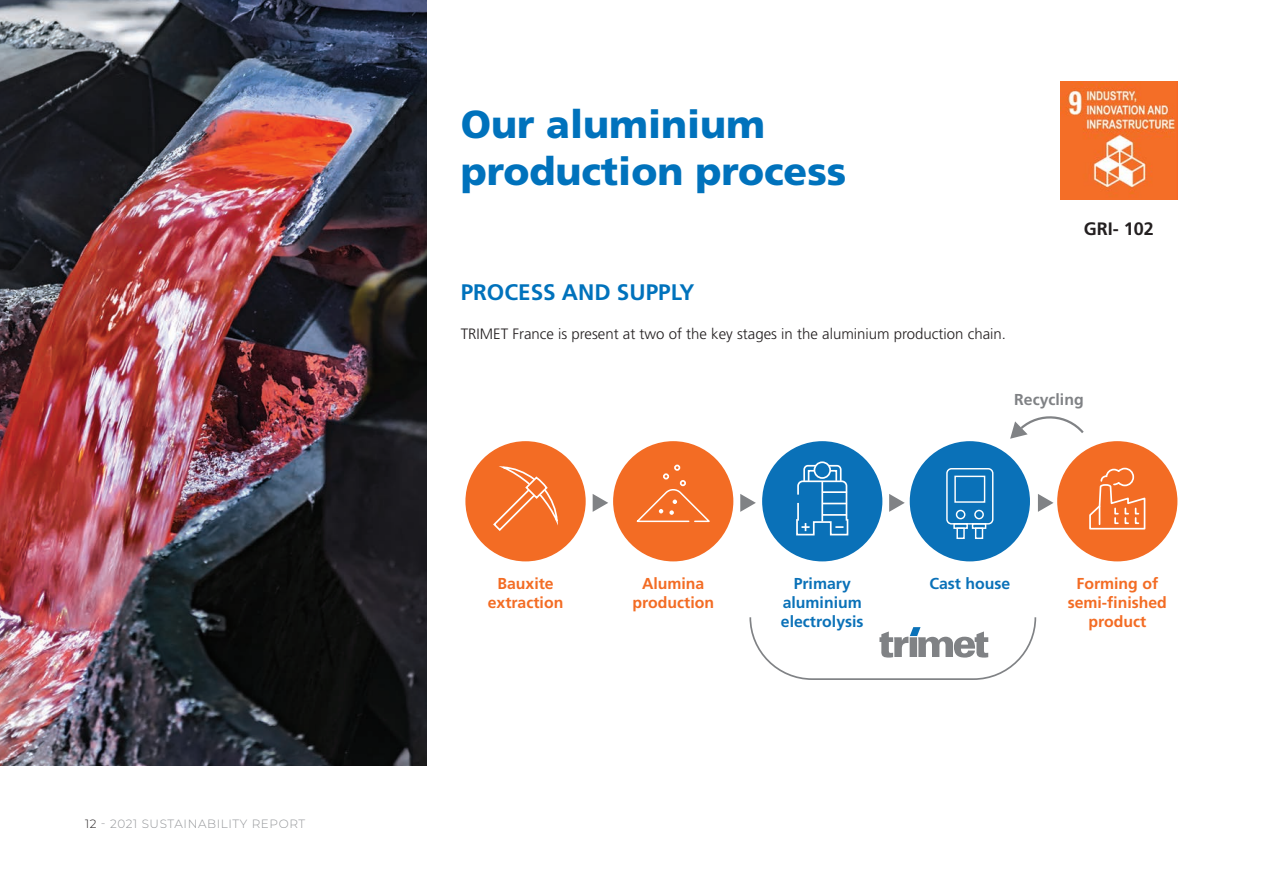
<style>
.page{position:relative;width:1263px;height:893px;background:#fff}
.page>*{position:absolute;margin:0;border:0;box-sizing:border-box;transform-origin:0 0}
.Heading_2{font:900 39px/46.8px "Frutiger LT Pro";color:#0072bc}
.t1{font:700 22.5px "Frutiger LT Std";color:#0072bc}
.t2{font:700 18px "Frutiger LT Pro";color:#231f20}
.t3{font:700 15.75px/19px "Frutiger LT Pro";color:#f36c24;text-align:center}
.t4{font:700 15.75px/19px "Frutiger LT Pro";color:#0a71b8;text-align:center}
.t5{font:700 15.75px "Frutiger LT Pro";color:#808285}
.t6{font:300 15px "Frutiger LT Pro";color:#231f20}
.t7{font:300 12px "Montserrat";letter-spacing:.05em;color:#939598}
.s1{color:#231f20}
</style>
<div class="page">
<div style="left:465px;top:441px;width:121px;height:120px;background:#f36c24;border-radius:50%"></div>
<div style="left:613px;top:441px;width:120px;height:120px;background:#f36c24;border-radius:50%"></div>
<div style="left:1057px;top:441px;width:120px;height:120px;background:#f36c24;border-radius:50%"></div>
<div style="left:762px;top:441px;width:120px;height:120px;background:#0a71b8;border-radius:50%"></div>
<div style="left:910px;top:441px;width:120px;height:120px;background:#0a71b8;border-radius:50%"></div>
<svg style="left:593px;top:494px;width:15px;height:18px"></svg>
<svg style="left:740px;top:494px;width:16px;height:18px"></svg>
<svg style="left:889px;top:494px;width:16px;height:18px"></svg>
<svg style="left:749px;top:617px;width:288px;height:63px"></svg>
<div style="left:813px;top:461px;width:18px;height:18px;border:2px solid #fff;border-radius:50%"></div>
<svg style="left:796px;top:464px;width:53px;height:72px"></svg>
<svg style="left:493px;top:466px;width:65px;height:65px"></svg>
<div style="left:946px;top:468px;width:47px;height:57px;border:1px solid #fff;border-radius:5px"></div>
<div style="left:954px;top:476px;width:31px;height:27px;border:1px solid #fff"></div>
<div style="left:953px;top:523px;width:15px;height:6px;border:1px solid #fff"></div>
<div style="left:956px;top:527px;width:9px;height:12px;border:1px solid #fff"></div>
<div style="left:956px;top:510px;width:9px;height:9px;border:1px solid #fff;border-radius:50%"></div>
<div style="left:972px;top:523px;width:14px;height:6px;border:1px solid #fff"></div>
<div style="left:975px;top:527px;width:8px;height:12px;border:1px solid #fff"></div>
<div style="left:974px;top:510px;width:10px;height:9px;border:1px solid #fff;border-radius:50%"></div>
<svg style="left:1010px;top:416px;width:136px;height:114px"></svg>
<svg style="left:636px;top:465px;width:74px;height:58px"></svg>
<img style="left:1060px;top:82px;width:118px;height:118px">
<img style="left:0;top:0;width:427px;height:765px">
<p class="t7" style="left:85px;top:816px;width:222px"><span class="s1">12</span> - 2021 SUSTAINABILITY REPORT</p>
<p class="Heading_2" style="left:461px;top:101px;width:387px">Our aluminium production process</p>
<p class="t1" style="left:461px;top:279px;width:235px">PROCESS AND SUPPLY</p>
<p class="t6" style="left:461px;top:325px;width:547px">TRIMET France is present at two of the key stages in the aluminium production chain.</p>
<p class="t2" style="left:1084px;top:218px;width:72px">GRI- 102</p>
<p class="t5" style="left:1014px;top:390px;width:71px">Recycling</p>
<p class="t3" style="left:488px;top:575px;width:77px">Bauxite extraction</p>
<p class="t3" style="left:632px;top:575px;width:83px">Alumina production</p>
<p class="t3" style="left:1068px;top:575px;width:101px">Forming of semi-finished product</p>
<p class="t4" style="left:781px;top:575px;width:84px">Primary aluminium electrolysis</p>
<p class="t4" style="left:929px;top:575px;width:82px">Cast house</p>
</div>
